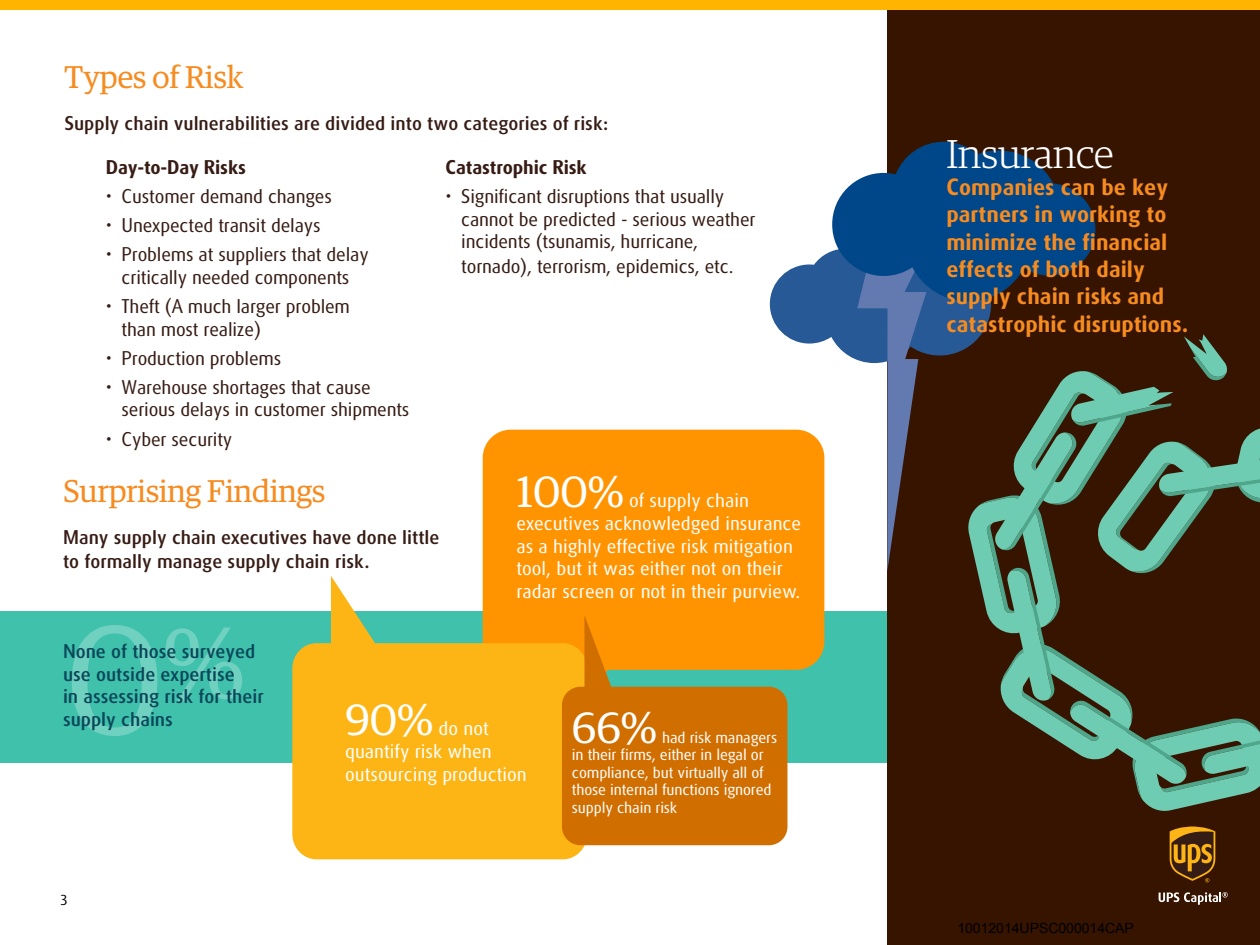
<style>
.page{position:relative;width:1260px;height:945px;background:#fff}
.page>*{position:absolute;margin:0;border:0;box-sizing:border-box;transform-origin:0 0}
.t1{font:43.75px "Guardian Egyp";color:#fff}
.t2{font:300 40.25px "Guardian Egyp";color:#fff}
.t3{font:31.5px "Guardian Egyp";color:#f68b20}
.t4{font:700 22.75px/27.3px "UPS Sans";color:#f68b20}
.white_body{font:19.25px/22.8px "UPS Sans";letter-spacing:-.01em;color:#361c14}
.t5{font:19.25px/22.8px "UPS Sans";color:#fff}
.t6{font:500 19.25px/23.1px "UPS Sans";color:#361c14}
.t7{font:500 19.25px/22.8px "UPS Sans";color:#0a4759}
.white_body-2{font:700 19.25px "UPS Sans";letter-spacing:-.01em;color:#361c14}
.t8{font:15.75px/17.5px "UPS Sans";letter-spacing:-.01em;color:#fff}
.t9{font:14px "Arial";color:#000}
.white_hadline{font:14px "UPS Sans";color:#000}
</style>
<div class="page">
<div style="left:0;top:611px;width:887px;height:151px;background:#40c1ac"></div>
<div style="left:887px;top:0;width:373px;height:945px;background:#371400"></div>
<svg style="left:770px;top:142px;width:490px;height:671px"></svg>
<div style="left:483px;top:430px;width:341px;height:348px;background:#ff9400"></div>
<svg style="left:292px;top:576px;width:295px;height:283px;fill:#fcb514"></svg>
<svg style="left:562px;top:615px;width:225px;height:230px;fill:#d16e00"></svg>
<svg style="left:72px;top:625px;width:170px;height:111px"></svg>
<div style="left:0;top:0;width:1260px;height:10px;background:#ffb500"></div>
<svg style="left:1159px;top:892px;width:69px;height:13px"></svg>
<svg style="left:1170px;top:827px;width:45px;height:55px"></svg>
<p class="t3" style="left:64px;top:55px;width:181px">Types of Risk</p>
<p class="t6" style="left:64px;top:112px;width:546px">Supply chain vulnerabilities are divided into two categories of risk:</p>
<p class="white_body-2" style="left:106px;top:156px;width:142px">Day-to-Day Risks</p>
<p class="white_body" style="left:106px;top:185px;width:228px">• Customer demand changes</p>
<p class="white_body" style="left:106px;top:214px;width:216px">• Unexpected transit delays</p>
<p class="white_body" style="left:106px;top:243px;width:264px;text-align:center">• Problems at suppliers that delay critically needed components</p>
<p class="white_body" style="left:122px;top:295px;width:230px;text-indent:-16px">• Theft (A much larger problem than most realize)</p>
<p class="white_body" style="left:106px;top:346px;width:177px">• Production problems</p>
<p class="white_body" style="left:122px;top:376px;width:289px;text-indent:-16px">• Warehouse shortages that cause serious delays in customer shipments</p>
<p class="white_body" style="left:106px;top:427px;width:128px">• Cyber security</p>
<p class="white_body-2" style="left:446px;top:156px;width:143px">Catastrophic Risk</p>
<p class="white_body" style="left:461px;top:185px;width:296px;text-indent:-16px">• Significant disruptions that usually cannot be predicted - serious weather incidents (tsunamis, hurricane,</p>
<p class="white_body" style="left:461px;top:255px;width:274px">tornado), terrorism, epidemics, etc.</p>
<p class="t3" style="left:63px;top:470px;width:264px">Surprising Findings</p>
<p class="t6" style="left:63px;top:526px;width:378px">Many supply chain executives have done little to formally manage supply chain risk.</p>
<p class="t1" style="left:516px;top:462px;width:109px">100%</p>
<p class="t5" style="left:516px;top:489px;width:286px;text-indent:113px">of supply chain executives acknowledged insurance as a highly effective risk mitigation tool, but it was either not on their radar screen or not in their purview.</p>
<p class="t7" style="left:63px;top:640px;width:202px">None of those surveyed use outside expertise<br>in assessing risk for their supply chains</p>
<p class="white_hadline" style="left:60px;top:892px;width:9px">3</p>
<p class="t1" style="left:345px;top:690px;width:90px">90%</p>
<p class="t5" style="left:345px;top:717px;width:183px;text-indent:93px">do not quantify risk when outsourcing production</p>
<p class="t1" style="left:572px;top:697px;width:87px">66%</p>
<p class="t8" style="left:572px;top:728px;width:207px;text-indent:90px">had risk managers in their firms, either in legal or compliance, but virtually all of those internal functions ignored supply chain risk</p>
<p class="t2" style="left:946px;top:127px;width:169px">Insurance</p>
<p class="t4" style="left:946px;top:174px;width:244px">Companies can be key partners in working to minimize the financial effects of both daily supply chain risks and catastrophic disruptions.</p>
<p class="t9" style="left:957px;top:919px;width:178px">10012014UPSC000014CAP</p>
</div>
